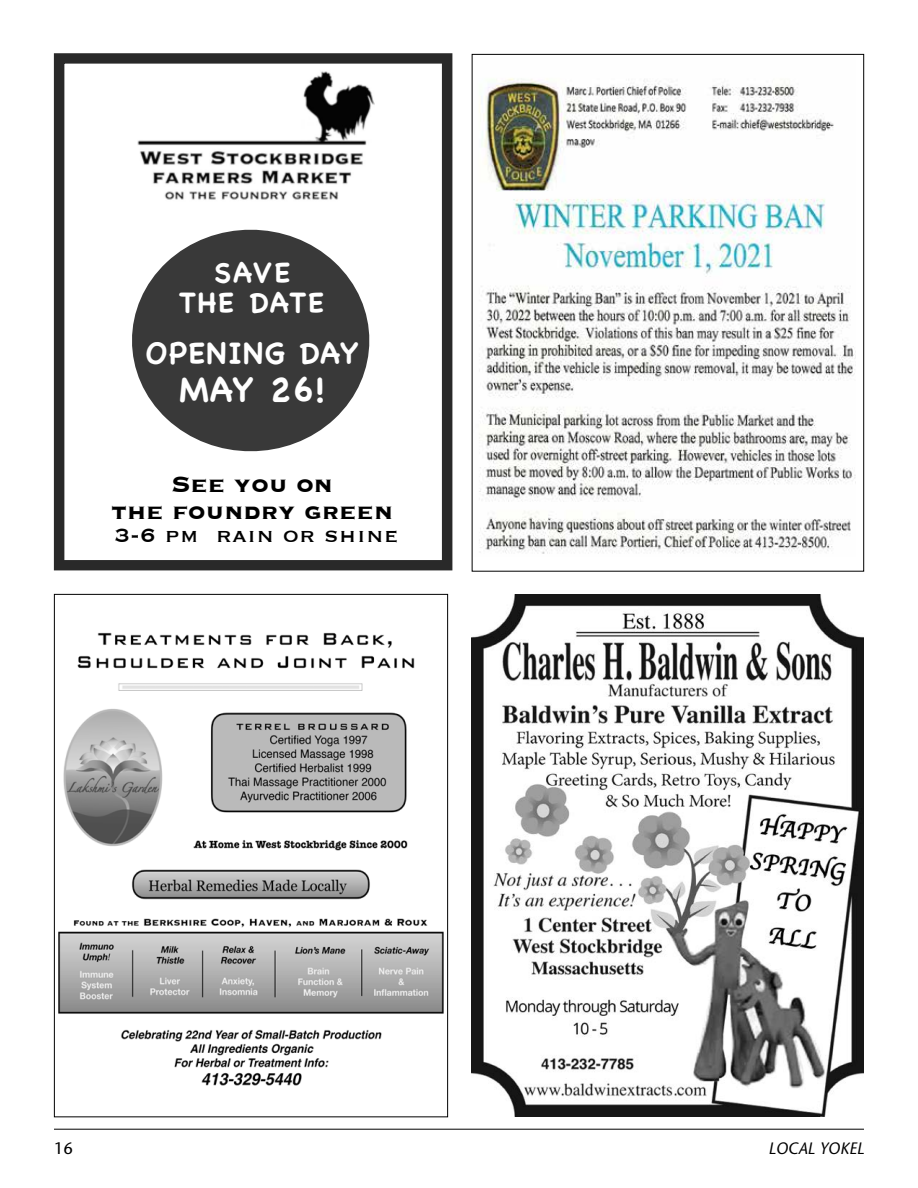
<style>
.page{position:relative;width:918px;height:1188px;background:#fff}
.page>*{position:absolute;margin:0;border:0;box-sizing:border-box;transform-origin:0 0}
.t1{font:700 34.05px "Chalkboard";color:#fff}
.t2{font:700 29.7px "Chalkboard";letter-spacing:.04em;color:#fff}
.t3{font:700 28.2px/26.7px "Copperplate";color:#000;text-align:center}
.t4{font:700 28.2px/29.5px "Chalkboard";letter-spacing:.07em;color:#fff;text-align:center}
.t5{font:25.2px "Copperplate";letter-spacing:.03em;color:#000}
.t6{font:italic 16.5px "Stone Sans";color:#000}
.t7{font:16.5px "Stone Sans";color:#000}
</style>
<div class="page">
<hr style="left:54px;top:1129px;width:810px;height:1px;background:#000">
<img style="left:472px;top:594px;width:392px;height:522px">
<img style="left:58px;top:632px;width:386px;height:454px">
<img style="left:479px;top:78px;width:377px;height:476px">
<svg style="left:54px;top:53px;width:398px;height:517px"></svg>
<svg style="left:130px;top:228px;width:241px;height:225px;fill:#393939"></svg>
<img style="left:132px;top:68px;width:243px;height:134px">
<p class="t4" style="left:179px;top:258px;width:147px">SAVE<br>THE DATE</p>
<p class="t2" style="left:145px;top:335px;width:215px">OPENING DAY</p>
<p class="t1" style="left:179px;top:369px;width:147px">MAY 26!</p>
<p class="t3" style="left:111px;top:470px;width:283px">See you on<br>the foundry green</p>
<p class="t5" style="left:115px;top:519px;width:285px">3-6 pm rain or shine</p>
<p class="t7" style="left:54px;top:1138px;width:20px">16</p>
<p class="t6" style="left:768px;top:1138px;width:97px">LOCAL YOKEL</p>
</div>
